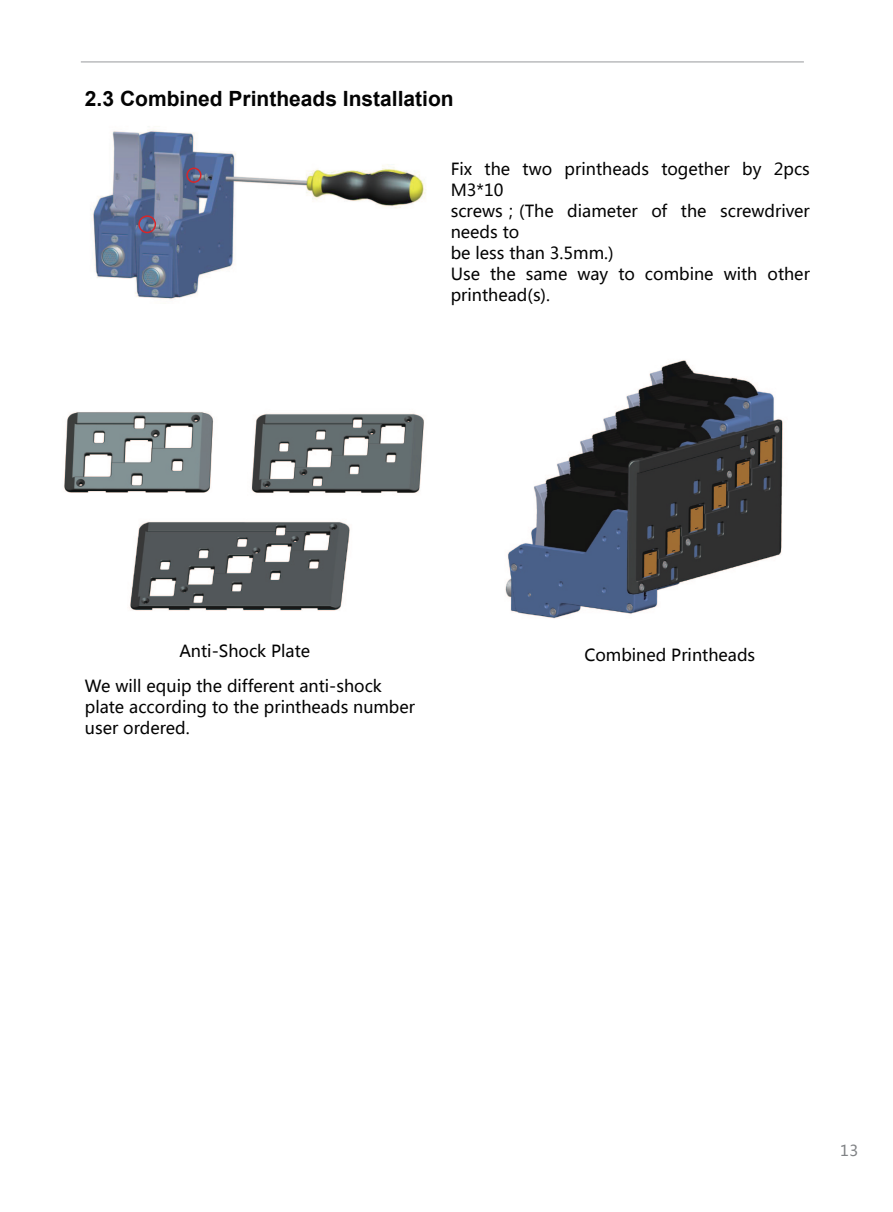
<style>
.page{position:relative;width:893px;height:1212px;background:#fff}
.page>*{position:absolute;margin:0;border:0;box-sizing:border-box;transform-origin:0 0}
.t1{font:700 21px "Arial";color:#030303}
.t2{font:16.5px/21px "Microsoft Ya Hei";color:#030303}
.t3{font:15px "Microsoft Ya Hei";color:#808285}
</style>
<div class="page">
<hr style="left:81px;top:62px;width:723px;height:1px;background:#97999d">
<img style="left:92px;top:129px;width:334px;height:171px">
<div style="left:186px;top:168px;width:16px;height:15px;border:2px solid #d92628;border-radius:50%"></div>
<div style="left:138px;top:215px;width:18px;height:18px;border:2px solid #d92628;border-radius:50%"></div>
<img style="left:505px;top:360px;width:278px;height:259px">
<img style="left:129px;top:521px;width:221px;height:90px">
<img style="left:251px;top:413px;width:173px;height:80px">
<img style="left:64px;top:412px;width:150px;height:81px">
<p class="t1" style="left:85px;top:85px;width:370px">2.3 Combined Printheads Installation</p>
<p class="t2" style="left:451px;top:158px;width:361px">Fix the two printheads together by 2pcs<br>M3*10<br>screws；(The diameter of the screwdriver needs to<br>be less than 3.5mm.)<br>Use the same way to combine with other printhead(s).</p>
<p class="t2" style="left:179px;top:640px;width:132px">Anti-Shock Plate</p>
<p class="t2" style="left:584px;top:644px;width:172px">Combined Printheads</p>
<p class="t2" style="left:85px;top:675px;width:332px">We will equip the different anti-shock plate according to the printheads number user ordered.</p>
<p class="t3" style="left:840px;top:1141px;width:20px">13</p>
</div>
